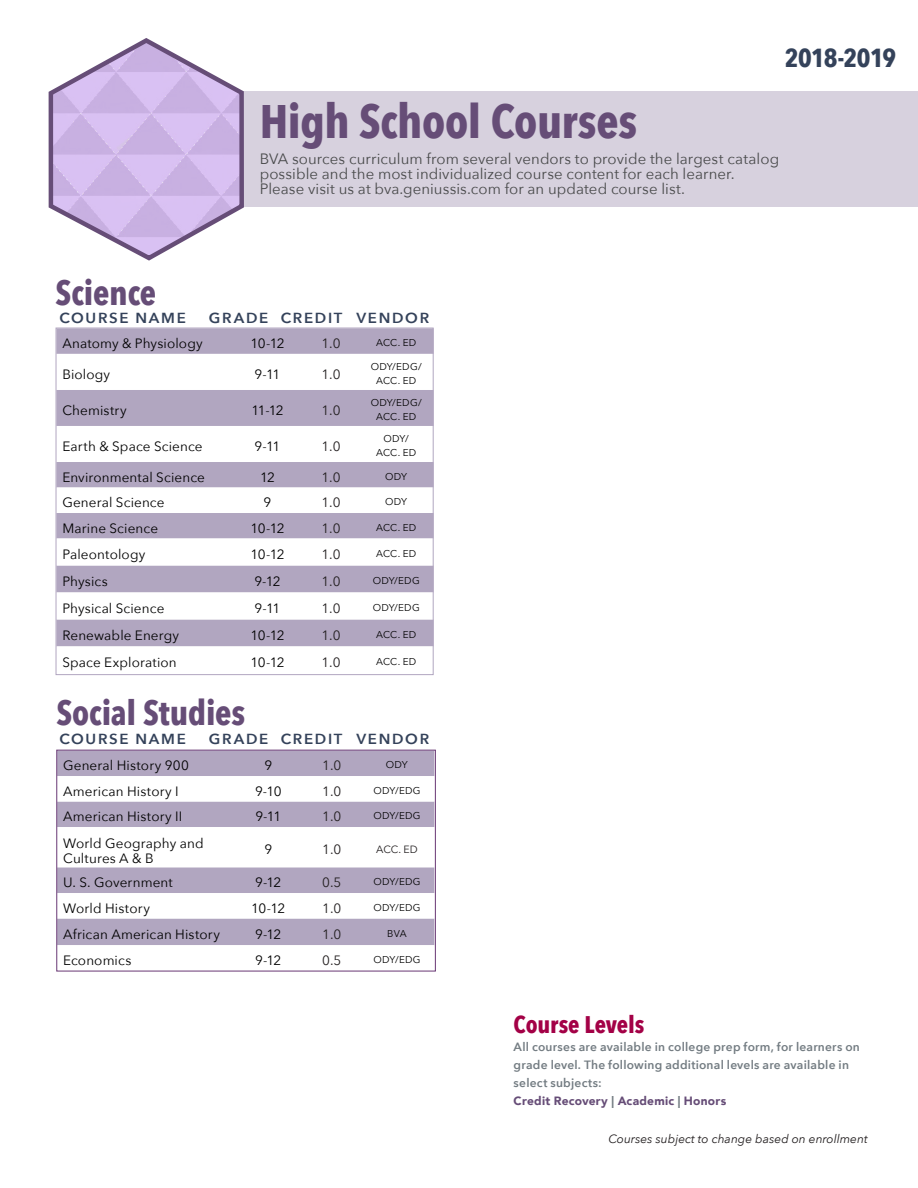
<style>
.page{position:relative;width:918px;height:1188px;background:#fff}
.page>*{position:absolute;margin:0;border:0;box-sizing:border-box;transform-origin:0 0}
.t1{font:700 46.95px "Avenir Next Condensed";letter-spacing:-.01em;color:#664d77}
.t2{font:700 34.5px "Avenir Next Condensed";letter-spacing:-.005em;color:#664d77}
.t3{font:700 26.1px "Avenir Next Condensed";letter-spacing:-.02em;color:#34425a}
.t4{font:700 24px "Avenir Next Condensed";letter-spacing:-.005em;color:#a30146}
.t5{font:15px/15px "Avenir Next";letter-spacing:.005em;color:#494a4b}
.t6{font:600 14.55px "Avenir Next";letter-spacing:.115em;color:#34425a}
.t7{font:13.5px/15px "Avenir Next";letter-spacing:.01em;color:#000}
.t8{font:13.5px "Avenir Next";color:#231f20}
.t9{font:600 12px/18px "Avenir Next";letter-spacing:.02em;color:#737c82}
.t10{font:italic 12px "Avenir Next";color:#231f20}
.t11{font:10.5px "Avenir Next";color:#231f20}
.t12{font:9.9px/14.1px "Avenir Next";letter-spacing:.015em;color:#000;text-align:center}
.s1{font-family:"Avenir";font-weight:900;color:#664d77}
.s2{font-family:"Avenir";font-weight:900}
</style>
<div class="page">
<div style="left:242px;top:92px;width:676px;height:115px;background:#d7d1de"></div>
<svg style="left:48px;top:38px;width:198px;height:223px"></svg>
<div style="left:58px;top:330px;width:374px;height:262px;background:#b1a6c0"></div>
<svg style="left:58px;top:354px;width:374px;height:211px"></svg>
<svg style="left:58px;top:592px;width:374px;height:55px"></svg>
<div style="left:56px;top:328px;width:378px;height:347px;border:1px solid #b1a6c0"></div>
<svg style="left:58px;top:752px;width:376px;height:141px;fill:#b1a6c0"></svg>
<svg style="left:58px;top:776px;width:376px;height:26px"></svg>
<div style="left:58px;top:918px;width:376px;height:27px;background:#b1a6c0"></div>
<div style="left:56px;top:750px;width:380px;height:221px;border:1px solid #683774"></div>
<p class="t3" style="left:785px;top:41px;width:113px">2018-2019</p>
<p class="t1" style="left:260px;top:93px;width:379px">High School Courses</p>
<p class="t5" style="left:260px;top:151px;width:521px">BVA sources curriculum from several vendors to provide the largest catalog possible and the most individualized course content for each learner.<br>Please visit us at bva.geniussis.com for an updated course list.</p>
<p class="t2" style="left:56px;top:271px;width:102px">Science</p>
<p class="t7" style="left:62px;top:335px;width:142px">Anatomy &amp; Physiology</p>
<p class="t7" style="left:250px;top:335px;width:36px">10-12</p>
<p class="t8" style="left:321px;top:332px;width:21px">1.0</p>
<p class="t12" style="left:376px;top:335px;width:42px">ACC. ED</p>
<p class="t7" style="left:62px;top:366px;width:49px">Biology</p>
<p class="t7" style="left:255px;top:366px;width:27px">9-11</p>
<p class="t8" style="left:321px;top:363px;width:21px">1.0</p>
<p class="t12" style="left:371px;top:359px;width:53px">ODY/EDG/<br>ACC. ED</p>
<p class="t7" style="left:62px;top:402px;width:66px">Chemistry</p>
<p class="t7" style="left:251px;top:402px;width:34px">11-12</p>
<p class="t8" style="left:321px;top:399px;width:21px">1.0</p>
<p class="t12" style="left:371px;top:395px;width:53px">ODY/EDG/<br>ACC. ED</p>
<p class="t7" style="left:62px;top:438px;width:142px">Earth &amp; Space Science</p>
<p class="t7" style="left:255px;top:438px;width:27px">9-11</p>
<p class="t8" style="left:321px;top:435px;width:21px">1.0</p>
<p class="t12" style="left:376px;top:431px;width:42px">ODY/<br>ACC. ED</p>
<p class="t7" style="left:62px;top:469px;width:144px">Environmental Science</p>
<p class="t7" style="left:260px;top:469px;width:16px">12</p>
<p class="t8" style="left:321px;top:465px;width:21px">1.0</p>
<p class="t12" style="left:385px;top:469px;width:23px">ODY</p>
<p class="t7" style="left:62px;top:494px;width:104px">General Science</p>
<p class="t7" style="left:264px;top:494px;width:9px">9</p>
<p class="t8" style="left:321px;top:491px;width:21px">1.0</p>
<p class="t12" style="left:385px;top:494px;width:23px">ODY</p>
<p class="t7" style="left:62px;top:520px;width:97px">Marine Science</p>
<p class="t7" style="left:250px;top:520px;width:36px">10-12</p>
<p class="t8" style="left:321px;top:516px;width:21px">1.0</p>
<p class="t12" style="left:376px;top:520px;width:42px">ACC. ED</p>
<p class="t7" style="left:62px;top:546px;width:84px">Paleontology</p>
<p class="t7" style="left:250px;top:546px;width:36px">10-12</p>
<p class="t8" style="left:321px;top:543px;width:21px">1.0</p>
<p class="t12" style="left:376px;top:546px;width:42px">ACC. ED</p>
<p class="t7" style="left:62px;top:573px;width:47px">Physics</p>
<p class="t7" style="left:254px;top:573px;width:28px">9-12</p>
<p class="t8" style="left:321px;top:570px;width:21px">1.0</p>
<p class="t12" style="left:373px;top:573px;width:49px">ODY/EDG</p>
<p class="t7" style="left:62px;top:600px;width:104px">Physical Science</p>
<p class="t7" style="left:255px;top:600px;width:27px">9-11</p>
<p class="t8" style="left:321px;top:597px;width:21px">1.0</p>
<p class="t12" style="left:373px;top:600px;width:49px">ODY/EDG</p>
<p class="t7" style="left:62px;top:627px;width:118px">Renewable Energy</p>
<p class="t7" style="left:250px;top:627px;width:36px">10-12</p>
<p class="t8" style="left:321px;top:624px;width:21px">1.0</p>
<p class="t12" style="left:376px;top:627px;width:42px">ACC. ED</p>
<p class="t7" style="left:62px;top:654px;width:116px">Space Exploration</p>
<p class="t7" style="left:250px;top:654px;width:36px">10-12</p>
<p class="t8" style="left:321px;top:651px;width:21px">1.0</p>
<p class="t12" style="left:376px;top:654px;width:42px">ACC. ED</p>
<p class="t2" style="left:56px;top:692px;width:190px">Social Studies</p>
<p class="t7" style="left:63px;top:757px;width:127px">General History 900</p>
<p class="t7" style="left:264px;top:757px;width:9px">9</p>
<p class="t8" style="left:322px;top:754px;width:21px">1.0</p>
<p class="t12" style="left:386px;top:757px;width:23px">ODY</p>
<p class="t7" style="left:63px;top:783px;width:117px">American History I</p>
<p class="t7" style="left:255px;top:783px;width:28px">9-10</p>
<p class="t8" style="left:322px;top:779px;width:21px">1.0</p>
<p class="t12" style="left:373px;top:783px;width:49px">ODY/EDG</p>
<p class="t7" style="left:63px;top:808px;width:121px">American History II</p>
<p class="t7" style="left:255px;top:808px;width:27px">9-11</p>
<p class="t8" style="left:322px;top:805px;width:21px">1.0</p>
<p class="t12" style="left:373px;top:808px;width:49px">ODY/EDG</p>
<p class="t7" style="left:63px;top:835px;width:142px">World Geography and<br>Cultures A &amp; B</p>
<p class="t7" style="left:264px;top:841px;width:9px">9</p>
<p class="t8" style="left:322px;top:838px;width:21px">1.0</p>
<p class="t11" style="left:376px;top:840px;width:43px">ACC. ED</p>
<p class="t7" style="left:63px;top:874px;width:111px">U. S. Government</p>
<p class="t7" style="left:255px;top:874px;width:28px">9-12</p>
<p class="t8" style="left:322px;top:871px;width:21px">0.5</p>
<p class="t12" style="left:373px;top:874px;width:49px">ODY/EDG</p>
<p class="t7" style="left:63px;top:900px;width:88px">World History</p>
<p class="t7" style="left:251px;top:900px;width:36px">10-12</p>
<p class="t8" style="left:322px;top:896px;width:21px">1.0</p>
<p class="t12" style="left:373px;top:900px;width:49px">ODY/EDG</p>
<p class="t7" style="left:63px;top:926px;width:158px">African American History</p>
<p class="t7" style="left:255px;top:926px;width:28px">9-12</p>
<p class="t8" style="left:322px;top:923px;width:21px">1.0</p>
<p class="t12" style="left:387px;top:926px;width:21px">BVA</p>
<p class="t7" style="left:63px;top:952px;width:70px">Economics</p>
<p class="t7" style="left:255px;top:952px;width:28px">9-12</p>
<p class="t8" style="left:322px;top:949px;width:21px">0.5</p>
<p class="t12" style="left:373px;top:952px;width:49px">ODY/EDG</p>
<p class="t6" style="left:59px;top:305px;width:128px">COURSE NAME</p>
<p class="t6" style="left:209px;top:305px;width:61px">GRADE</p>
<p class="t6" style="left:281px;top:305px;width:63px">CREDIT</p>
<p class="t6" style="left:356px;top:305px;width:74px">VENDOR</p>
<p class="t6" style="left:59px;top:727px;width:128px">COURSE NAME</p>
<p class="t6" style="left:209px;top:727px;width:61px">GRADE</p>
<p class="t6" style="left:281px;top:727px;width:63px">CREDIT</p>
<p class="t6" style="left:356px;top:727px;width:74px">VENDOR</p>
<p class="t4" style="left:514px;top:1010px;width:132px">Course Levels</p>
<p class="t9" style="left:514px;top:1037px;width:348px">All courses are available in college prep form, for learners on grade level. The following additional levels are available in select subjects:<br><span class="s1">Credit Recovery</span> <span class="s2">|</span> <span class="s1">Academic</span> <span class="s2">|</span> <span class="s1">Honors</span></p>
<p class="t10" style="left:608px;top:1129px;width:261px">Courses subject to change based on enrollment</p>
</div>
